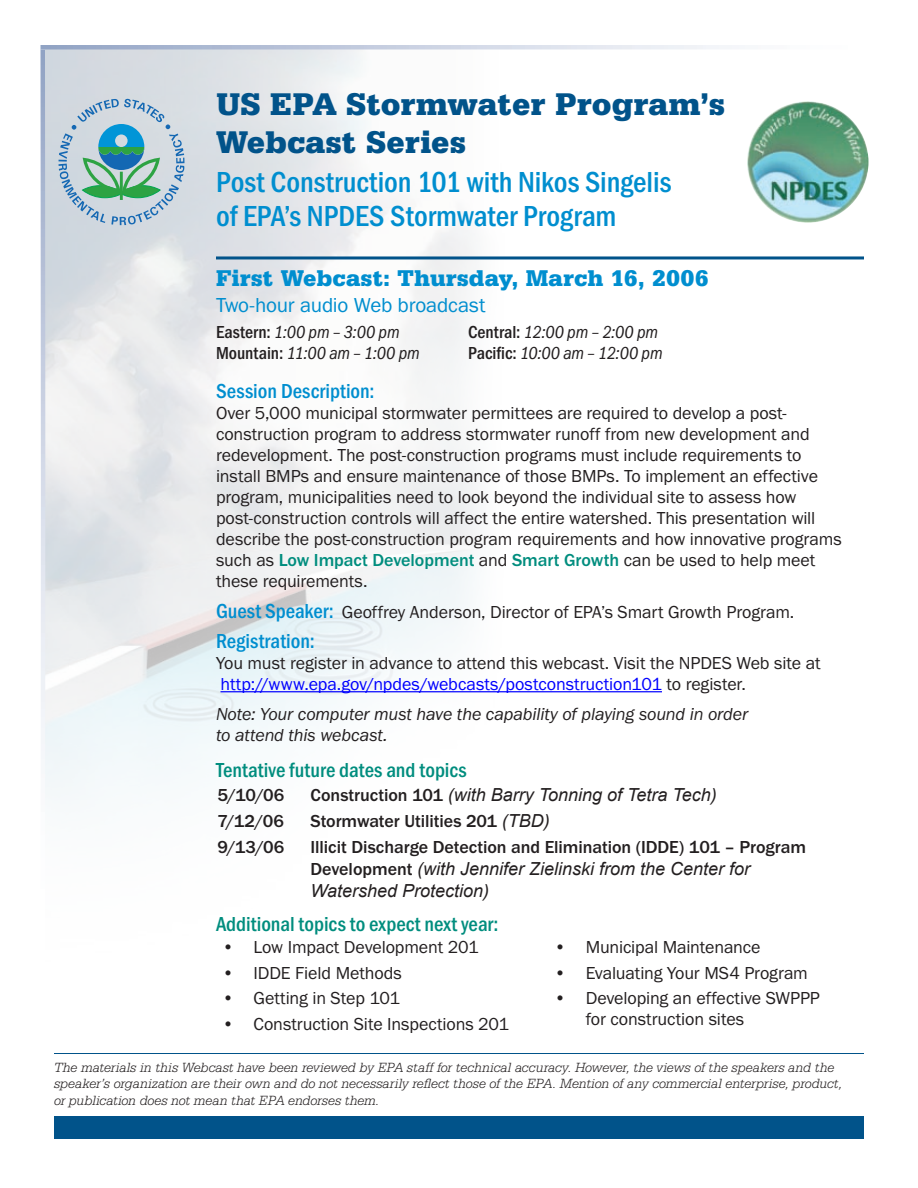
<style>
.page{position:relative;width:918px;height:1188px;background:#fff}
.page>*{position:absolute;margin:0;border:0;box-sizing:border-box;transform-origin:0 0}
.t1{font:900 33px/37.5px "Serifa BT";color:#01538a}
.t2{font:700 30px/34.5px "Franklin Gothic Cond";color:#008ecf}
.t3{font:900 24px "Serifa BT";letter-spacing:.005em;color:#008ecf}
.t4{font:700 21px "Franklin Gothic Cond";color:#008d7e}
.t5{font:700 21px "Franklin Gothic Cond";color:#008ecf}
.t6{font:21px "Franklin Gothic";letter-spacing:-.01em;color:#008ecf}
.t7{font:18px/21px "Franklin Gothic";letter-spacing:-.005em;color:#231f20}
.t8{font:italic 18px/21.6px "Arial";color:#231f20}
.t9{font:700 18px "Franklin Gothic";letter-spacing:-.005em;color:#231f20}
.t10{font:italic 18px "Franklin Gothic Cond";letter-spacing:-.005em;color:#231f20}
.t11{font:italic 18px/21px "Franklin Gothic";letter-spacing:-.01em;color:#231f20}
.t12{font:italic 300 14.25px/16.5px "Serifa BT";letter-spacing:-.005em;color:#231f20}
.s1{font-weight:700;font-style:normal}
.s2{font-weight:700;color:#008d7e}
.s3{font-family:"Franklin Gothic Cond";font-weight:700;font-size:21px;color:#008ecf}
.s4{color:#00f}
.s5{font-family:"Franklin Gothic";font-weight:700;font-style:normal}
.s6{font-family:"Arial";font-weight:400;font-style:italic}
</style>
<div class="page">
<hr style="left:216px;top:256px;width:648px;height:3px;background:#01538a">
<hr style="left:220px;top:691px;width:442px;height:1px;background:#00f">
<hr style="left:54px;top:1053px;width:810px;height:1px;background:#01538a">
<div style="left:54px;top:1116px;width:810px;height:23px;background:#01538a"></div>
<img style="left:747px;top:101px;width:121px;height:122px;border-radius:50%">
<svg style="left:59px;top:99px;width:125px;height:126px;background:#a3c4ca"></svg>
<svg style="left:47px;top:45px;width:685px;height:5px;background:#c9d1e1"></svg>
<svg style="left:40px;top:45px;width:7px;height:825px"></svg>
<h1 class="t1" style="left:216px;top:85px;width:510px">US EPA Stormwater Program’s<br>Webcast Series</h1>
<h2 class="t2" style="left:216px;top:165px;width:457px">Post Construction 101 with Nikos Singelis of EPA’s NPDES Stormwater Program</h2>
<h3 class="t3" style="left:216px;top:264px;width:494px">First Webcast: Thursday, March 16, 2006</h3>
<p class="t6" style="left:216px;top:293px;width:271px">Two-hour audio Web broadcast</p>
<p class="t10" style="left:216px;top:322px;width:185px"><span class="s1">Eastern:</span> 1:00 pm – 3:00 pm</p>
<p class="t10" style="left:468px;top:322px;width:192px"><span class="s1">Central:</span> 12:00 pm – 2:00 pm</p>
<p class="t10" style="left:216px;top:344px;width:205px"><span class="s1">Mountain:</span> 11:00 am – 1:00 pm</p>
<p class="t10" style="left:468px;top:344px;width:196px"><span class="s1">Pacific:</span> 10:00 am – 12:00 pm</p>
<p class="t5" style="left:216px;top:379px;width:160px">Session Description:</p>
<p class="t7" style="left:216px;top:403px;width:627px">Over 5,000 municipal stormwater permittees are required to develop a post&shy;construction program to address stormwater runoff from new development and redevelopment. The post-construction programs must include requirements to install BMPs and ensure maintenance of those BMPs. To implement an effective program, municipalities need to look beyond the individual site to assess how post-construction controls will affect the entire watershed. This presentation will describe the post-construction program requirements and how innovative programs such as <span class="s2">Low Impact Development</span> and <span class="s2">Smart Growth</span> can be used to help meet these requirements.</p>
<p class="t7" style="left:216px;top:602px;width:580px"><span class="s3">Guest Speaker:</span> Geoffrey Anderson, Director of EPA’s Smart Growth Program.</p>
<p class="t5" style="left:216px;top:629px;width:100px">Registration:</p>
<p class="t7" style="left:216px;top:653px;width:606px">You must register in advance to attend this webcast. Visit the NPDES Web site at <span class="s4">http://www.epa.gov/npdes/webcasts/postconstruction101</span> to register.</p>
<p class="t11" style="left:216px;top:704px;width:534px">Note: Your computer must have the capability of playing sound in order to attend this webcast.</p>
<p class="t4" style="left:216px;top:758px;width:252px">Tentative future dates and topics</p>
<p class="t9" style="left:218px;top:785px;width:68px">5/10/06</p>
<p class="t8" style="left:311px;top:784px;width:408px"><span class="s5">Construction 101</span> (with Barry Tonning of Tetra Tech)</p>
<p class="t9" style="left:218px;top:811px;width:68px">7/12/06</p>
<p class="t9" style="left:311px;top:811px;width:241px">Stormwater Utilities 201 <span class="s6">(TBD)</span></p>
<p class="t9" style="left:217px;top:837px;width:68px">9/13/06</p>
<p class="t9" style="left:311px;top:837px;width:497px">Illicit Discharge Detection and Elimination (IDDE) 101 – Program</p>
<p class="t8" style="left:310px;top:858px;width:441px"><span class="s5">Development</span> (with Jennifer Zielinski from the Center for<br>Watershed Protection)</p>
<p class="t4" style="left:216px;top:912px;width:284px">Additional topics to expect next year:</p>
<p class="t7" style="left:222px;top:937px;width:258px">• Low Impact Development 201</p>
<p class="t7" style="left:222px;top:963px;width:181px">• IDDE Field Methods</p>
<p class="t7" style="left:222px;top:988px;width:180px">• Getting in Step 101</p>
<p class="t7" style="left:222px;top:1014px;width:289px">• Construction Site Inspections 201</p>
<p class="t7" style="left:554px;top:937px;width:208px">• Municipal Maintenance</p>
<p class="t7" style="left:554px;top:963px;width:255px">• Evaluating Your MS4 Program</p>
<p class="t7" style="left:586px;top:988px;width:236px;text-indent:-32px">• Developing an effective SWPPP for construction sites</p>
<p class="t12" style="left:54px;top:1059px;width:790px">The materials in this Webcast have been reviewed by EPA staff for technical accuracy. However, the views of the speakers and the speaker’s organization are their own and do not necessarily reflect those of the EPA. Mention of any commercial enterprise, product, or publication does not mean that EPA endorses them.</p>
</div>
